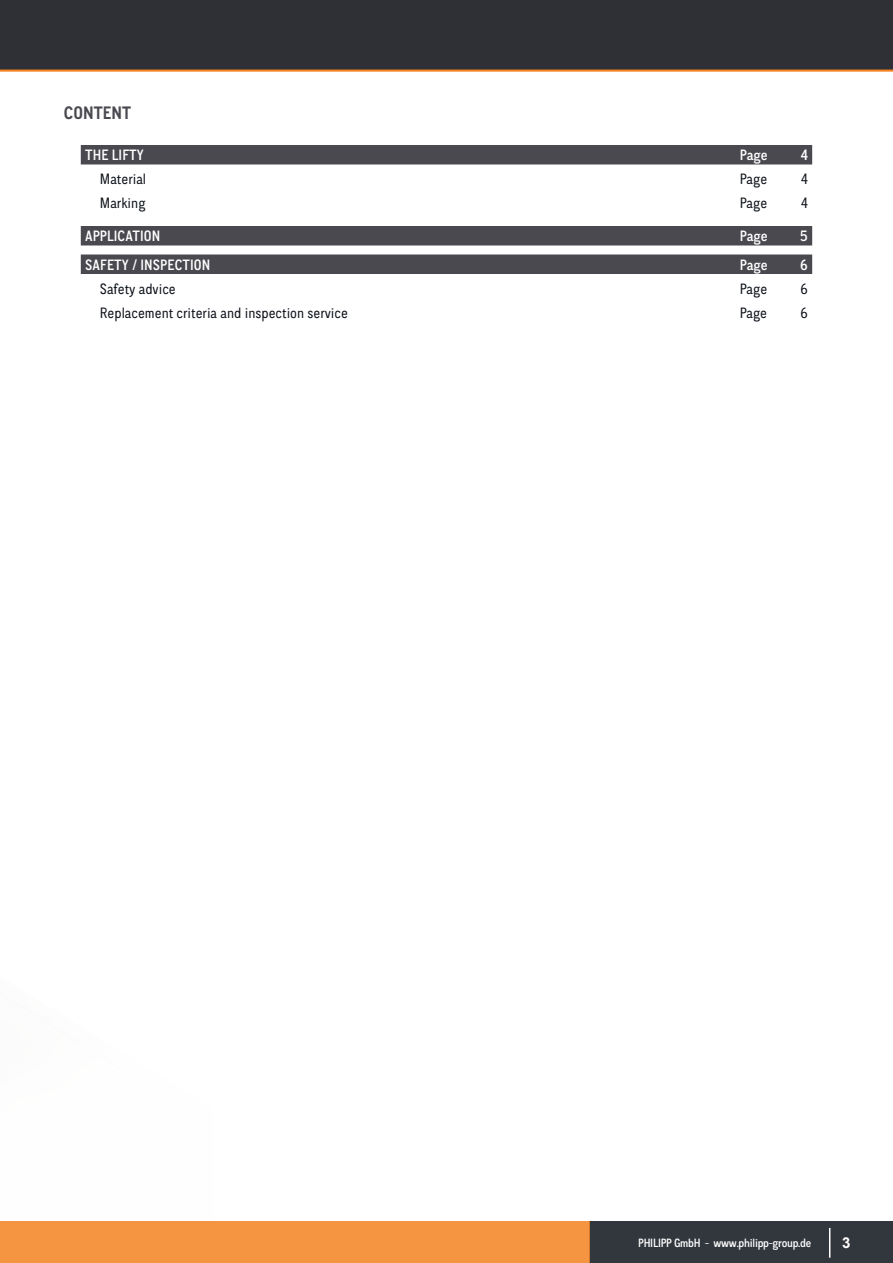
<style>
.page{position:relative;width:893px;height:1263px;background:#fff}
.page>*{position:absolute;margin:0;border:0;box-sizing:border-box;transform-origin:0 0}
.t1{font:700 18px "CA Normal";letter-spacing:.005em;color:#4a4950}
.t2{font:15px "CA Normal";color:#0d121a}
.t3{font:500 15px "CA Normal";letter-spacing:.005em;color:#fff}
.t4{font:700 15px "Arial";color:#fff}
.t5{font:500 12px "CA Normal";letter-spacing:-.02em;color:#fff}
</style>
<div class="page">
<div style="left:0;top:0;width:893px;height:71px;background:#2f3036"></div>
<div style="left:590px;top:1221px;width:303px;height:42px;background:#32363d"></div>
<hr style="left:829px;top:1228px;width:1px;height:30px;background:#fff">
<div style="left:0;top:1221px;width:590px;height:42px;background:#f59542"></div>
<hr style="left:0;top:70px;width:893px;height:2px;background:#f48221">
<div style="left:81px;top:145px;width:731px;height:19px;background:#4a4950"></div>
<div style="left:81px;top:226px;width:731px;height:19px;background:#4a4950"></div>
<div style="left:81px;top:254px;width:731px;height:20px;background:#4a4950"></div>
<p class="t1" style="left:64px;top:100px;width:69px">CONTENT</p>
<p class="t3" style="left:85px;top:145px;width:60px">THE LIFTY</p>
<p class="t3" style="left:740px;top:145px;width:29px">Page</p>
<p class="t3" style="left:801px;top:145px;width:9px">4</p>
<p class="t2" style="left:100px;top:169px;width:48px">Material</p>
<p class="t2" style="left:740px;top:169px;width:29px">Page</p>
<p class="t2" style="left:801px;top:169px;width:8px">4</p>
<p class="t2" style="left:100px;top:193px;width:47px">Marking</p>
<p class="t2" style="left:740px;top:193px;width:29px">Page</p>
<p class="t2" style="left:801px;top:193px;width:8px">4</p>
<p class="t3" style="left:85px;top:226px;width:77px">APPLICATION</p>
<p class="t3" style="left:740px;top:226px;width:29px">Page</p>
<p class="t3" style="left:800px;top:226px;width:10px">5</p>
<p class="t3" style="left:85px;top:254px;width:127px">SAFETY / INSPECTION</p>
<p class="t3" style="left:740px;top:254px;width:29px">Page</p>
<p class="t3" style="left:800px;top:254px;width:9px">6</p>
<p class="t2" style="left:100px;top:278px;width:77px">Safety advice</p>
<p class="t2" style="left:740px;top:278px;width:29px">Page</p>
<p class="t2" style="left:801px;top:278px;width:9px">6</p>
<p class="t2" style="left:100px;top:302px;width:250px">Replacement criteria and inspection service</p>
<p class="t2" style="left:740px;top:302px;width:29px">Page</p>
<p class="t2" style="left:800px;top:302px;width:9px">6</p>
<p class="t5" style="left:638px;top:1235px;width:174px">PHILIPP GmbH - www.philipp-group.de</p>
<p class="t4" style="left:842px;top:1232px;width:10px">3</p>
</div>
